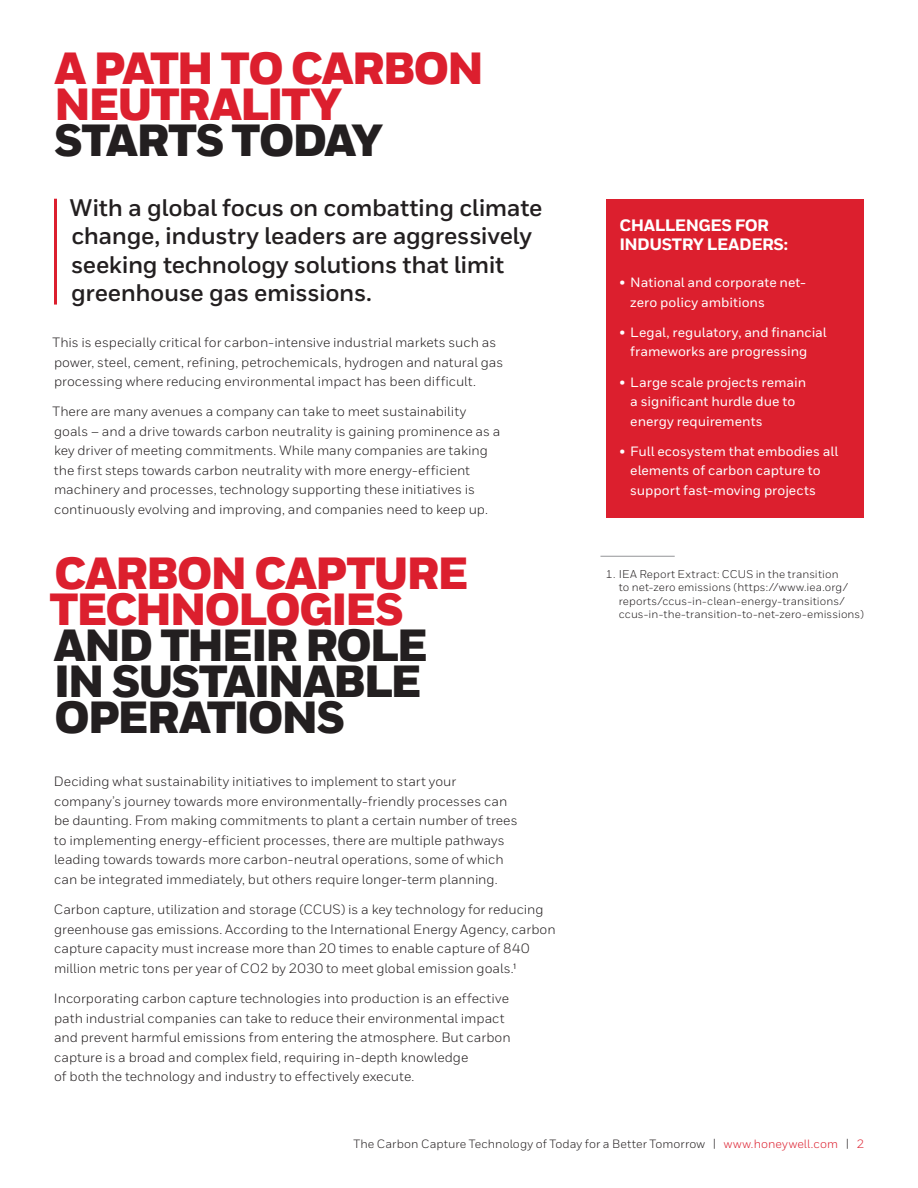
<style>
.page{position:relative;width:918px;height:1188px;background:#fff}
.page>*{position:absolute;margin:0;border:0;box-sizing:border-box;transform-origin:0 0}
.Section_Title__30_24{font:900 45px/36px "Honeywell Sans";letter-spacing:-.05em;color:#231f20}
.Section_Title__30_24-2{font:900 45px/36px "Honeywell Sans";letter-spacing:-.045em;color:#dc1f2e}
.Intro_Body{font:700 24px/28.5px "Honeywell Sans";letter-spacing:-.015em;color:#231f20}
.Red_Sidebar__Heading{font:800 16.5px/19.5px "Honeywell Sans";letter-spacing:-.03em;color:#fff}
.Body__9_13_pt{font:13.5px/19.5px "Honeywell Sans";color:#231f20}
.t1{font:500 13.5px/19.5px "Honeywell Sans";color:#fff}
.t2{font:12px "Honeywell Sans";letter-spacing:.005em;color:#231f20}
.t3{font:11.25px/13.5px "Honeywell Sans";letter-spacing:.01em;color:#231f20}
.s1{color:#231f20}
.s2{color:#dc1f2e}
</style>
<div class="page">
<hr style="left:54px;top:199px;width:3px;height:106px;background:#dc1f2e">
<hr style="left:600px;top:556px;width:75px;height:1px;background:#939598">
<div style="left:606px;top:199px;width:258px;height:318px;background:#dc1f2e"></div>
<p class="Section_Title__30_24-2" style="left:54px;top:52px;width:432px">A PATH TO CARBON<br>NEUTRALITY<br><span class="s1">STARTS TODAY</span></p>
<p class="Intro_Body" style="left:70px;top:194px;width:474px">With a global focus on combatting climate change, industry leaders are aggressively seeking technology solutions that limit greenhouse gas emissions.</p>
<p class="Body__9_13_pt" style="left:52px;top:333px;width:452px">This is especially critical for carbon-intensive industrial markets such as power, steel, cement, refining, petrochemicals, hydrogen and natural gas processing where reducing environmental impact has been difficult.</p>
<p class="Body__9_13_pt" style="left:52px;top:402px;width:449px">There are many avenues a company can take to meet sustainability goals – and a drive towards carbon neutrality is gaining prominence as a key driver of meeting commitments. While many companies are taking the first steps towards carbon neutrality with more energy-efficient machinery and processes, technology supporting these initiatives is continuously evolving and improving, and companies need to keep up.</p>
<p class="Section_Title__30_24" style="left:50px;top:557px;width:421px"><span class="s2">CARBON CAPTURE<br>TECHNOLOGIES<br></span>AND THEIR ROLE<br>IN SUSTAINABLE<br>OPERATIONS</p>
<p class="Body__9_13_pt" style="left:54px;top:772px;width:465px">Deciding what sustainability initiatives to implement to start your company’s journey towards more environmentally-friendly processes can be daunting. From making commitments to plant a certain number of trees to implementing energy-efficient processes, there are multiple pathways leading towards towards more carbon-neutral operations, some of which can be integrated immediately, but others require longer-term planning.</p>
<p class="Body__9_13_pt" style="left:54px;top:900px;width:503px">Carbon capture, utilization and storage (CCUS) is a key technology for reducing greenhouse gas emissions. According to the International Energy Agency, carbon capture capacity must increase more than 20 times to enable capture of 840 million metric tons per year of CO2 by 2030 to meet global emission goals.¹</p>
<p class="Body__9_13_pt" style="left:54px;top:989px;width:458px">Incorporating carbon capture technologies into production is an effective path industrial companies can take to reduce their environmental impact and prevent harmful emissions from entering the atmosphere. But carbon capture is a broad and complex field, requiring in-depth knowledge<br>of both the technology and industry to effectively execute.</p>
<p class="Red_Sidebar__Heading" style="left:619px;top:216px;width:170px">CHALLENGES FOR<br>INDUSTRY LEADERS:</p>
<p class="t1" style="left:630px;top:273px;width:177px;text-indent:-11px">• National and corporate net&shy;zero policy ambitions</p>
<p class="t1" style="left:630px;top:323px;width:198px;text-indent:-11px">• Legal, regulatory, and financial frameworks are progressing</p>
<p class="t1" style="left:630px;top:372px;width:177px;text-indent:-11px">• Large scale projects remain a significant hurdle due to energy requirements</p>
<p class="t1" style="left:630px;top:442px;width:209px;text-indent:-11px">• Full ecosystem that embodies all elements of carbon capture to support fast-moving projects</p>
<p class="t3" style="left:619px;top:567px;width:247px;text-indent:-13px">1. IEA Report Extract: CCUS in the transition<br>to net-zero emissions (https://www.iea.org/ reports/ccus-in-clean-energy-transitions/ ccus-in-the-transition-to-net-zero-emissions)</p>
<p class="t2" style="left:353px;top:1136px;width:513px">The Carbon Capture Technology of Today for a Better Tomorrow | <span class="s2">www.honeywell.com</span> | <span class="s2">2</span></p>
</div>
